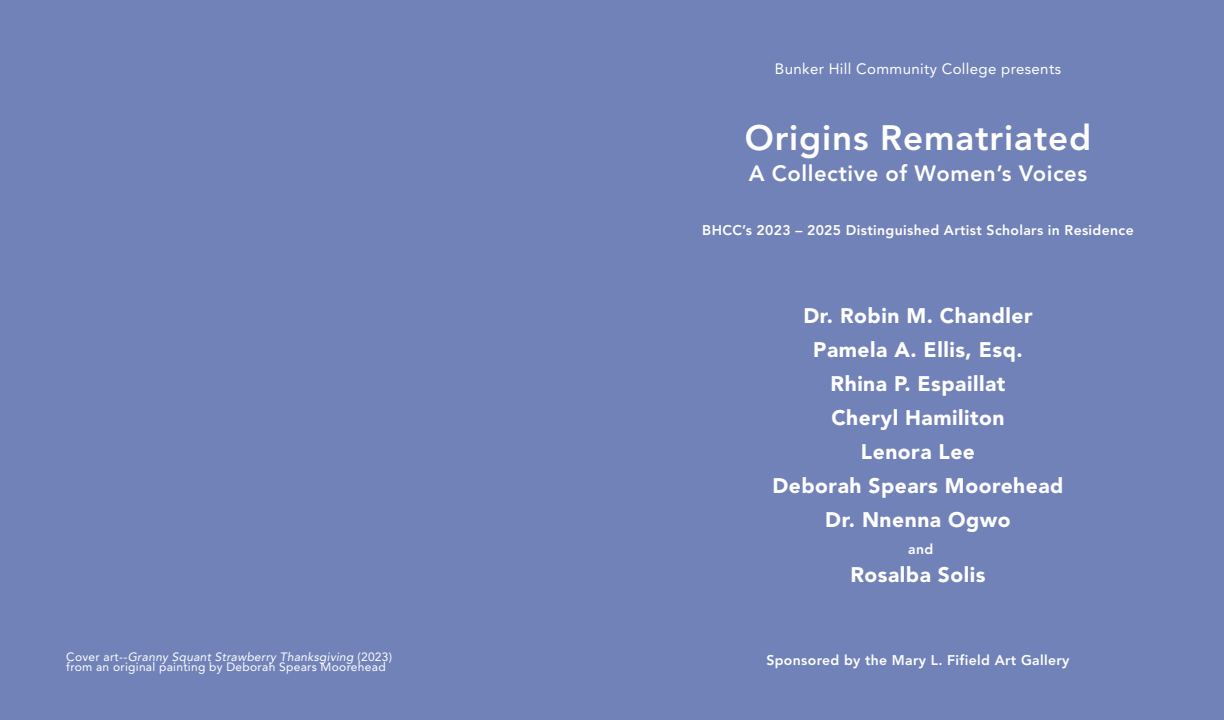
<style>
.page{position:relative;width:1224px;height:720px;background:#7182b8}
.page>*{position:absolute;margin:0;border:0;box-sizing:border-box;transform-origin:0 0}
.stripe_type_new{font:800 35px "Avenir LT Std";letter-spacing:.025em;color:#fff}
.stripe_type_new-2{font:800 22px "Avenir LT Std";letter-spacing:.025em;color:#fff}
.stripe_type_new-3{font:900 21px "Avenir LT Std";letter-spacing:.025em;color:#fff}
.stripe_type_new-4{font:15px "Avenir LT Std";letter-spacing:.025em;color:#fff}
.stripe_type_new-5{font:800 14px "Avenir LT Std";letter-spacing:.025em;color:#fff}
.stripe_type_new-6{font:italic 12px "Avenir LT Std";letter-spacing:.025em;color:#fff}
.stripe_type_new-7{font:12px "Avenir LT Std";letter-spacing:.025em;color:#fff}
.s1{font-style:normal}
</style>
<div class="page">
<p class="stripe_type_new-6" style="left:66px;top:650px;width:327px"><span class="s1">Cover art--</span>Granny Squant Strawberry Thanksgiving <span class="s1">(2023)</span></p>
<p class="stripe_type_new-7" style="left:66px;top:660px;width:321px">from an original painting by Deborah Spears Moorehead</p>
<p class="stripe_type_new-4" style="left:775px;top:60px;width:288px">Bunker Hill Community College presents</p>
<p class="stripe_type_new" style="left:745px;top:118px;width:348px">Origins Rematriated</p>
<p class="stripe_type_new-2" style="left:749px;top:161px;width:340px">A Collective of Women’s Voices</p>
<p class="stripe_type_new-5" style="left:702px;top:222px;width:433px">BHCC’s 2023 – 2025 Distinguished Artist Scholars in Residence</p>
<p class="stripe_type_new-3" style="left:803px;top:303px;width:231px">Dr. Robin M. Chandler</p>
<p class="stripe_type_new-3" style="left:813px;top:337px;width:211px">Pamela A. Ellis, Esq.</p>
<p class="stripe_type_new-3" style="left:831px;top:371px;width:176px">Rhina P. Espaillat</p>
<p class="stripe_type_new-3" style="left:831px;top:405px;width:175px">Cheryl Hamiliton</p>
<p class="stripe_type_new-3" style="left:861px;top:439px;width:116px">Lenora Lee</p>
<p class="stripe_type_new-3" style="left:773px;top:473px;width:292px">Deborah Spears Moorehead</p>
<p class="stripe_type_new-3" style="left:825px;top:507px;width:187px">Dr. Nnenna Ogwo</p>
<p class="stripe_type_new-5" style="left:908px;top:541px;width:27px">and</p>
<p class="stripe_type_new-3" style="left:850px;top:562px;width:137px">Rosalba Solis</p>
<p class="stripe_type_new-5" style="left:766px;top:652px;width:305px">Sponsored by the Mary L. Fifield Art Gallery</p>
</div>
